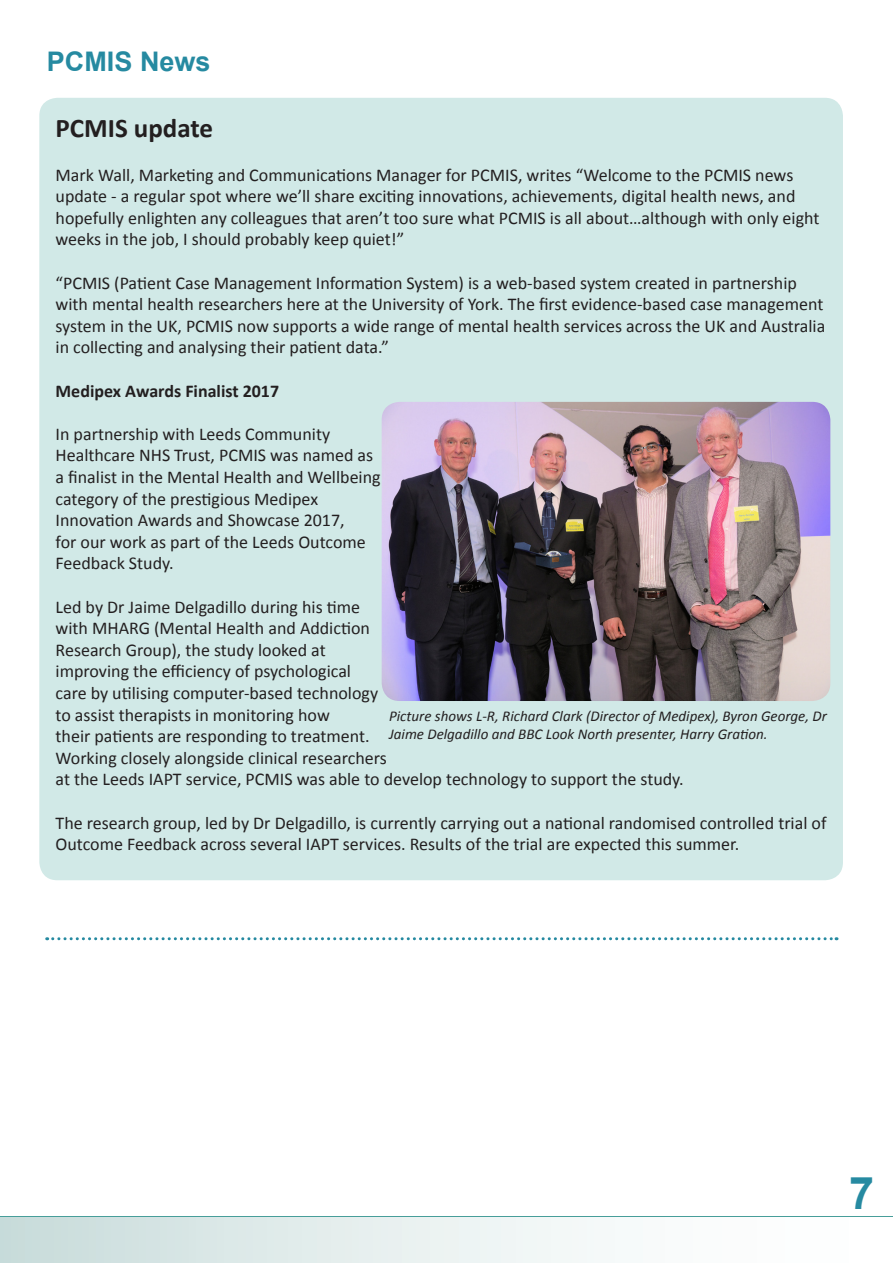
<style>
.page{position:relative;width:893px;height:1263px;background:#fff}
.page>*{position:absolute;margin:0;border:0;box-sizing:border-box;transform-origin:0 0}
.t1{font:700 45px "Arial";color:#268aa1}
.t2{font:700 27px "Calibri";color:#231f20}
.Section_Headers{font:700 27px "Arial";color:#268aa1}
.Body{font:18px/21.6px "Calibri";color:#231f20}
.Body-2{font:700 18px "Calibri";color:#231f20}
.Body-3{font:italic 15px/18px "Calibri";color:#231f20}
</style>
<div class="page">
<div style="left:0;top:1216px;width:893px;height:5px;background:#479e9a"></div>
<div style="left:0;top:1217px;width:893px;height:46px;background:linear-gradient(to right,#ccdedd,#fff)"></div>
<div style="left:39px;top:98px;width:804px;height:782px;background:#d1e9e7;border-radius:18px"></div>
<svg style="left:47px;top:937px;width:790px;height:3px"></svg>
<img style="left:382px;top:402px;width:448px;height:299px">
<p class="Section_Headers" style="left:47px;top:43px;width:165px">PCMIS News</p>
<p class="t2" style="left:56px;top:111px;width:159px">PCMIS update</p>
<p class="Body" style="left:56px;top:164px;width:765px">Mark Wall, Marketing and Communications Manager for PCMIS, writes “Welcome to the PCMIS news update - a regular spot where we’ll share exciting innovations, achievements, digital health news, and hopefully enlighten any colleagues that aren’t too sure what PCMIS is all about…although with only eight weeks in the job, I should probably keep quiet!”</p>
<p class="Body" style="left:56px;top:272px;width:771px">“PCMIS (Patient Case Management Information System) is a web-based system created in partnership with mental health researchers here at the University of York. The first evidence-based case management system in the UK, PCMIS now supports a wide range of mental health services across the UK and Australia in collecting and analysing their patient data.”</p>
<p class="Body-2" style="left:56px;top:379px;width:225px">Medipex Awards Finalist 2017</p>
<p class="Body" style="left:56px;top:423px;width:327px">In partnership with Leeds Community Healthcare NHS Trust, PCMIS was named as a finalist in the Mental Health and Wellbeing category of the prestigious Medipex Innovation Awards and Showcase 2017,<br>for our work as part of the Leeds Outcome Feedback Study.</p>
<p class="Body" style="left:56px;top:596px;width:630px">Led by Dr Jaime Delgadillo during his time<br>with MHARG (Mental Health and Addiction<br>Research Group), the study looked at<br>improving the efficiency of psychological<br>care by utilising computer-based technology<br>to assist therapists in monitoring how<br>their patients are responding to treatment.<br>Working closely alongside clinical researchers<br>at the Leeds IAPT service, PCMIS was able to develop technology to support the study.</p>
<p class="Body" style="left:56px;top:812px;width:772px">The research group, led by Dr Delgadillo, is currently carrying out a national randomised controlled trial of<br>Outcome Feedback across several IAPT services. Results of the trial are expected this summer.</p>
<p class="Body-3" style="left:389px;top:707px;width:439px">Picture shows L-R, Richard Clark (Director of Medipex), Byron George, Dr<br>Jaime Delgadillo and BBC Look North presenter, Harry Gration.</p>
<h1 class="t1" style="left:849px;top:1163px;width:27px">7</h1>
</div>
